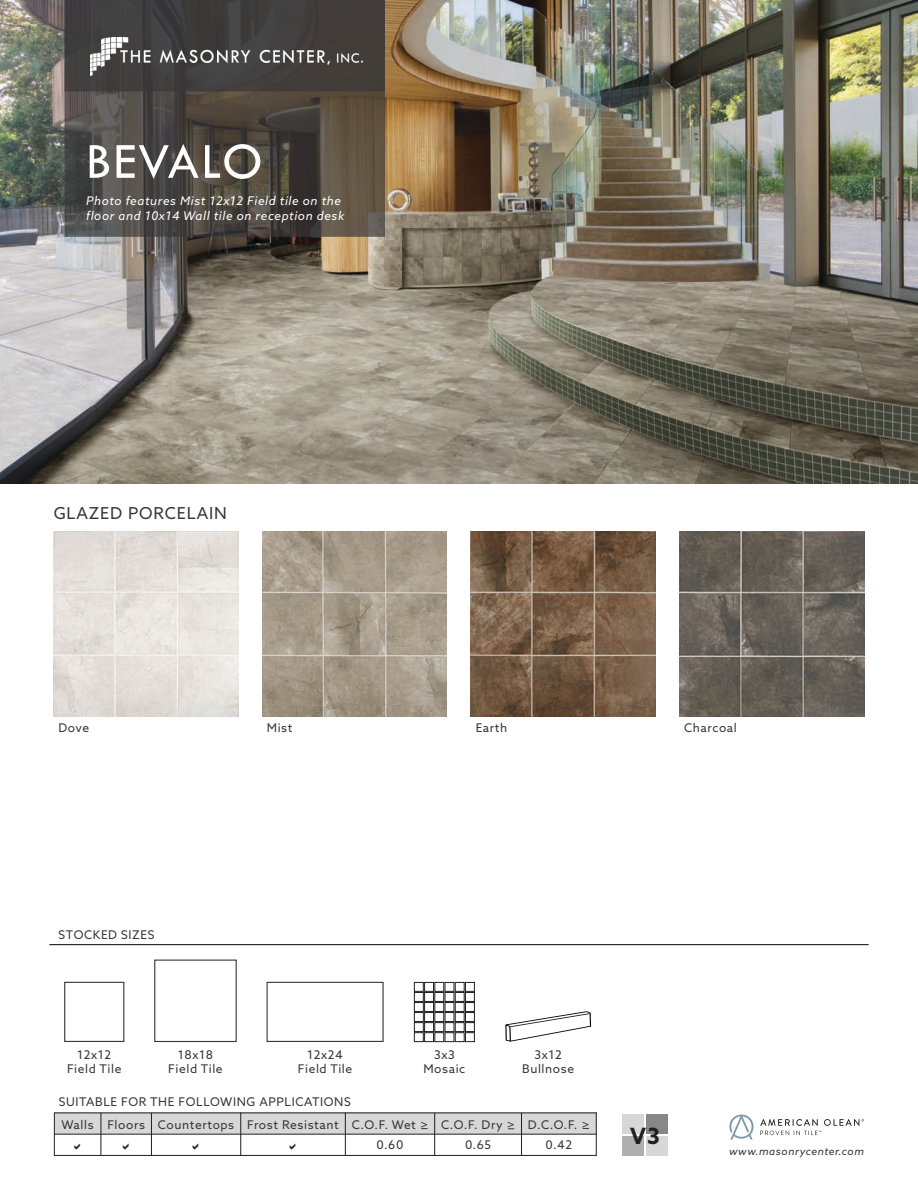
<style>
.page{position:relative;width:918px;height:1188px;background:#fff}
.page>*{position:absolute;margin:0;border:0;box-sizing:border-box;transform-origin:0 0}
.t1{font:52.5px "Tw Cen";letter-spacing:.03em;color:#fff}
.t2{font:700 22.5px "Azo Sans";color:#231f20}
.t3{font:16.5px "Azo Sans";letter-spacing:.05em;color:#383738}
.t4{font:12px "Azo Sans";letter-spacing:.05em;color:#383738}
.t5{font:italic 12px/14.4px "Azo Sans";letter-spacing:.05em;color:#fff}
.t6{font:italic 10.5px "Azo Sans";letter-spacing:.05em;color:#383738}
</style>
<div class="page">
<img style="left:0;top:0;width:918px;height:484px">
<svg style="left:65px;top:92px;width:320px;height:145px;background:#4f4942"></svg>
<svg style="left:65px;top:0;width:320px;height:92px;background:#403e3c"></svg>
<img style="left:90px;top:38px;width:272px;height:37px">
<hr style="left:49px;top:944px;width:820px;height:1px;background:#231f20">
<svg style="left:505px;top:1011px;width:86px;height:31px"></svg>
<img style="left:54px;top:532px;width:184px;height:184px">
<img style="left:262px;top:532px;width:185px;height:184px">
<img style="left:471px;top:532px;width:184px;height:184px">
<div style="left:64px;top:982px;width:60px;height:60px;border:1px solid #383738"></div>
<div style="left:267px;top:982px;width:117px;height:60px;border:1px solid #383738"></div>
<div style="left:414px;top:982px;width:10px;height:10px;border:1px solid #231f20"></div>
<div style="left:424px;top:982px;width:10px;height:10px;border:1px solid #231f20"></div>
<div style="left:434px;top:982px;width:10px;height:10px;border:1px solid #231f20"></div>
<div style="left:445px;top:982px;width:9px;height:10px;border:1px solid #231f20"></div>
<div style="left:455px;top:982px;width:10px;height:10px;border:1px solid #231f20"></div>
<div style="left:465px;top:982px;width:10px;height:10px;border:1px solid #231f20"></div>
<div style="left:414px;top:992px;width:10px;height:10px;border:1px solid #231f20"></div>
<div style="left:424px;top:992px;width:10px;height:10px;border:1px solid #231f20"></div>
<div style="left:434px;top:992px;width:10px;height:10px;border:1px solid #231f20"></div>
<div style="left:445px;top:992px;width:9px;height:10px;border:1px solid #231f20"></div>
<div style="left:455px;top:992px;width:10px;height:10px;border:1px solid #231f20"></div>
<div style="left:465px;top:992px;width:10px;height:10px;border:1px solid #231f20"></div>
<div style="left:414px;top:1002px;width:10px;height:10px;border:1px solid #231f20"></div>
<div style="left:424px;top:1002px;width:10px;height:10px;border:1px solid #231f20"></div>
<div style="left:434px;top:1002px;width:10px;height:10px;border:1px solid #231f20"></div>
<div style="left:445px;top:1002px;width:9px;height:10px;border:1px solid #231f20"></div>
<div style="left:455px;top:1002px;width:10px;height:10px;border:1px solid #231f20"></div>
<div style="left:465px;top:1002px;width:10px;height:10px;border:1px solid #231f20"></div>
<div style="left:414px;top:1012px;width:10px;height:10px;border:1px solid #231f20"></div>
<div style="left:424px;top:1012px;width:10px;height:10px;border:1px solid #231f20"></div>
<div style="left:434px;top:1012px;width:10px;height:10px;border:1px solid #231f20"></div>
<div style="left:445px;top:1012px;width:9px;height:10px;border:1px solid #231f20"></div>
<div style="left:455px;top:1012px;width:10px;height:10px;border:1px solid #231f20"></div>
<div style="left:465px;top:1012px;width:10px;height:10px;border:1px solid #231f20"></div>
<div style="left:414px;top:1022px;width:10px;height:10px;border:1px solid #231f20"></div>
<div style="left:424px;top:1022px;width:10px;height:10px;border:1px solid #231f20"></div>
<div style="left:434px;top:1022px;width:10px;height:10px;border:1px solid #231f20"></div>
<div style="left:445px;top:1022px;width:9px;height:10px;border:1px solid #231f20"></div>
<div style="left:455px;top:1022px;width:10px;height:10px;border:1px solid #231f20"></div>
<div style="left:465px;top:1022px;width:10px;height:10px;border:1px solid #231f20"></div>
<div style="left:414px;top:1032px;width:10px;height:10px;border:1px solid #231f20"></div>
<div style="left:424px;top:1032px;width:10px;height:10px;border:1px solid #231f20"></div>
<div style="left:434px;top:1032px;width:10px;height:10px;border:1px solid #231f20"></div>
<div style="left:445px;top:1032px;width:9px;height:10px;border:1px solid #231f20"></div>
<div style="left:455px;top:1032px;width:10px;height:10px;border:1px solid #231f20"></div>
<div style="left:465px;top:1032px;width:10px;height:10px;border:1px solid #231f20"></div>
<img style="left:680px;top:532px;width:184px;height:184px">
<div style="left:154px;top:960px;width:83px;height:82px;border:1px solid #383738"></div>
<div style="left:54px;top:1113px;width:543px;height:21px;background:#d7d7d7"></div>
<hr style="left:54px;top:1113px;width:543px;height:1px;background:#231f20">
<hr style="left:54px;top:1134px;width:543px;height:1px;background:#231f20">
<hr style="left:54px;top:1155px;width:543px;height:1px;background:#231f20">
<hr style="left:101px;top:1113px;width:1px;height:42px;background:#231f20">
<hr style="left:151px;top:1113px;width:1px;height:43px;background:#231f20">
<hr style="left:240px;top:1113px;width:1px;height:43px;background:#231f20">
<hr style="left:345px;top:1113px;width:1px;height:43px;background:#231f20">
<hr style="left:434px;top:1113px;width:1px;height:42px;background:#231f20">
<hr style="left:521px;top:1113px;width:1px;height:43px;background:#231f20">
<hr style="left:54px;top:1113px;width:1px;height:43px;background:#231f20">
<hr style="left:596px;top:1113px;width:1px;height:43px;background:#231f20">
<svg style="left:729px;top:1115px;width:25px;height:25px"></svg>
<svg style="left:760px;top:1119px;width:104px;height:16px"></svg>
<div style="left:623px;top:1115px;width:21px;height:19px;background:#d7d7d7"></div>
<div style="left:623px;top:1136px;width:21px;height:19px;background:#b0afb0"></div>
<div style="left:646px;top:1115px;width:21px;height:19px;background:#878787"></div>
<div style="left:646px;top:1136px;width:21px;height:19px;background:#d7d7d7"></div>
<p class="t1" style="left:86px;top:130px;width:179px">BEVALO</p>
<p class="t5" style="left:86px;top:194px;width:260px">Photo features Mist 12x12 Field tile on the floor and 10x14 Wall tile on reception desk</p>
<p class="t3" style="left:54px;top:503px;width:175px">GLAZED PORCELAIN</p>
<p class="t4" style="left:58px;top:720px;width:32px">Dove</p>
<p class="t4" style="left:267px;top:720px;width:27px">Mist</p>
<p class="t4" style="left:476px;top:720px;width:33px">Earth</p>
<p class="t4" style="left:684px;top:720px;width:54px">Charcoal</p>
<p class="t4" style="left:59px;top:927px;width:97px">STOCKED SIZES</p>
<p class="t4" style="left:77px;top:1047px;width:36px">12x12</p>
<p class="t4" style="left:67px;top:1061px;width:56px">Field Tile</p>
<p class="t4" style="left:434px;top:1047px;width:22px">3x3</p>
<p class="t4" style="left:423px;top:1061px;width:44px">Mosaic</p>
<p class="t4" style="left:534px;top:1047px;width:29px">3x12</p>
<p class="t4" style="left:522px;top:1061px;width:54px">Bullnose</p>
<p class="t4" style="left:307px;top:1047px;width:37px">12x24</p>
<p class="t4" style="left:298px;top:1061px;width:56px">Field Tile</p>
<p class="t4" style="left:178px;top:1047px;width:37px">18x18</p>
<p class="t4" style="left:168px;top:1061px;width:56px">Field Tile</p>
<p class="t4" style="left:59px;top:1094px;width:294px">SUITABLE FOR THE FOLLOWING APPLICATIONS</p>
<p class="t4" style="left:62px;top:1117px;width:34px">Walls</p>
<p class="t4" style="left:107px;top:1117px;width:39px">Floors</p>
<p class="t4" style="left:158px;top:1117px;width:78px">Countertops</p>
<p class="t4" style="left:247px;top:1117px;width:93px">Frost Resistant</p>
<p class="t4" style="left:352px;top:1117px;width:78px">C.O.F. Wet &gt;</p>
<p class="t4" style="left:441px;top:1117px;width:75px">C.O.F. Dry &gt;</p>
<p class="t4" style="left:528px;top:1117px;width:63px">D.C.O.F. &gt;</p>
<p class="t4" style="left:377px;top:1137px;width:28px">0.60</p>
<p class="t4" style="left:465px;top:1137px;width:27px">0.65</p>
<p class="t4" style="left:546px;top:1137px;width:28px">0.42</p>
<p class="t2" style="left:630px;top:1121px;width:31px">V3</p>
<p class="t6" style="left:729px;top:1144px;width:136px">www.masonrycenter.com</p>
</div>
